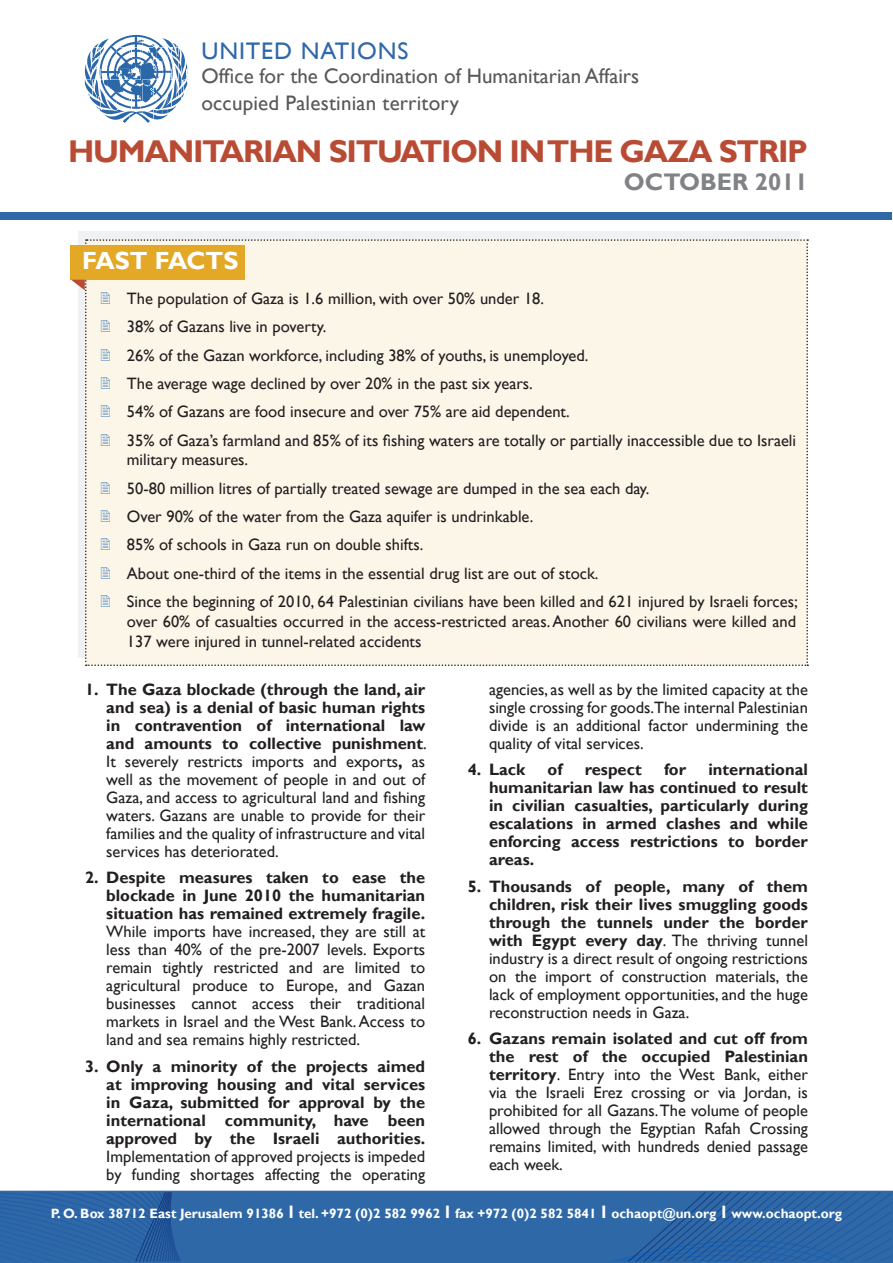
<style>
.page{position:relative;width:893px;height:1263px;background:#fff}
.page>*{position:absolute;margin:0;border:0;box-sizing:border-box;transform-origin:0 0}
.t1{font:700 31.5px "Gill Sans";letter-spacing:-.04em;color:#b94b34}
.t2{font:700 24.75px "Gill Sans";color:#fff}
.t3{font:24px "Gill Sans";letter-spacing:.04em;color:#2f68a7}
.t4{font:700 24px "Gill Sans";color:#808285}
.t5{font:21px "Gill Sans";color:#57585a}
.t6{font:16.5px/18px "Gill Sans";color:#231f20;text-align:justify}
.t7{font:700 16.5px/18px "Gill Sans";color:#231f20;text-align:justify}
.t8{font:700 13.5px "Gill Sans";color:#fff}
.s1{font-weight:700}
.s2{font-weight:400}
.s3{font-size:18px}
</style>
<div class="page">
<svg style="left:0;top:1191px;width:893px;height:72px;background:#2d65a6"></svg>
<svg style="left:85px;top:35px;width:103px;height:88px"></svg>
<div style="left:0;top:212px;width:891px;height:8px;background:#2f68a7"></div>
<div style="left:71px;top:239px;width:737px;height:427px;background:#fcf6e9"></div>
<p class="t3" style="left:201px;top:37px;width:209px">UNITED NATIONS</p>
<p class="t5" style="left:201px;top:64px;width:439px">Office for the Coordination of Humanitarian Affairs</p>
<p class="t5" style="left:201px;top:91px;width:259px">occupied Palestinian territory</p>
<p class="t1" style="left:68px;top:132px;width:741px">HUMANITARIAN SITUATION IN THE GAZA STRIP</p>
<p class="t4" style="left:624px;top:167px;width:186px">OCTOBER 2011</p>
<p class="t2" style="left:82px;top:246px;width:158px">FAST FACTS</p>
<p class="t6" style="left:127px;top:290px;width:419px">The population of Gaza is 1.6 million, with over 50% under 18.</p>
<p class="t6" style="left:127px;top:318px;width:201px">38% of Gazans live in poverty.</p>
<p class="t6" style="left:127px;top:346px;width:463px">26% of the Gazan workforce, including 38% of youths, is unemployed.</p>
<p class="t6" style="left:127px;top:375px;width:407px">The average wage declined by over 20% in the past six years.</p>
<p class="t6" style="left:127px;top:403px;width:444px">54% of Gazans are food insecure and over 75% are aid dependent.</p>
<p class="t6" style="left:127px;top:430px;width:671px;line-height:19.8px">35% of Gaza’s farmland and 85% of its fishing waters are totally or partially inaccessible due to Israeli military measures.</p>
<p class="t6" style="left:127px;top:479px;width:524px">50-80 million litres of partially treated sewage are dumped in the sea each day.</p>
<p class="t6" style="left:127px;top:508px;width:408px">Over 90% of the water from the Gaza aquifer is undrinkable.</p>
<p class="t6" style="left:127px;top:536px;width:298px">85% of schools in Gaza run on double shifts.</p>
<p class="t6" style="left:127px;top:564px;width:473px">About one-third of the items in the essential drug list are out of stock.</p>
<p class="t6" style="left:127px;top:592px;width:672px;line-height:19.8px">Since the beginning of 2010, 64 Palestinian civilians have been killed and 621 injured by Israeli forces; over 60% of casualties occurred in the access-restricted areas. Another 60 civilians were killed and 137 were injured in tunnel-related accidents</p>
<p class="t6" style="left:106px;top:680px;width:322px;text-indent:-21px"><span class="s1">1. The Gaza blockade (through the land, air and sea) is a denial of basic human rights in contravention of international law and amounts to collective punishment</span>.<br>It severely restricts imports and exports<span class="s1">,</span> as well as the movement of people in and out of Gaza, and access to agricultural land and fishing waters. Gazans are unable to provide for their families and the quality of infrastructure and vital services has deteriorated.</p>
<p class="t6" style="left:106px;top:869px;width:320px;text-indent:-21px"><span class="s1">2. Despite measures taken to ease the blockade in June 2010 the humanitarian situation has remained extremely fragile.<br></span>While imports have increased, they are still at less than 40% of the pre-2007 levels. Exports remain tightly restricted and are limited to agricultural produce to Europe, and Gazan businesses cannot access their traditional markets in Israel and the West Bank. Access to land and sea remains highly restricted.</p>
<p class="t7" style="left:106px;top:1058px;width:320px;text-indent:-21px">3. Only a minority of the projects aimed at improving housing and vital services in Gaza, submitted for approval by the international community, have been approved by the Israeli authorities.<br><span class="s2">Implementation of approved projects is impeded by funding shortages affecting the operating</span></p>
<p class="t6" style="left:489px;top:680px;width:320px">agencies, as well as by the limited capacity at the single crossing for goods.The internal Palestinian divide is an additional factor undermining the quality of vital services.</p>
<p class="t7" style="left:468px;top:761px;width:59px">4. Lack</p>
<p class="t7" style="left:548px;top:761px;width:16px">of</p>
<p class="t7" style="left:585px;top:761px;width:58px">respect</p>
<p class="t7" style="left:664px;top:761px;width:24px">for</p>
<p class="t7" style="left:489px;top:761px;width:320px;text-indent:219px">international humanitarian law has continued to result in civilian casualties, particularly during escalations in armed clashes and while enforcing access restrictions to border areas.</p>
<p class="t6" style="left:489px;top:877px;width:320px;text-indent:-21px"><span class="s1">5. Thousands of people, many of them children, risk their lives smuggling goods through the tunnels under the border with Egypt every day</span>. The thriving tunnel industry is a direct result of ongoing restrictions on the import of construction materials, the lack of employment opportunities, and the huge reconstruction needs in Gaza.</p>
<p class="t6" style="left:489px;top:1030px;width:320px;text-indent:-21px"><span class="s1">6. Gazans remain isolated and cut off from the rest of the occupied Palestinian territory</span>. Entry into the West Bank, either via the Israeli Erez crossing or via Jordan, is prohibited for all Gazans. The volume of people allowed through the Egyptian Rafah Crossing remains limited, with hundreds denied passage each week.</p>
<p class="t8" style="left:51px;top:1206px;width:793px">P. O. Box 38712 East Jerusalem 91386 <span class="s3">l</span> tel. +972 (0)2 582 9962 <span class="s3">l</span> fax +972 (0)2 582 5841 <span class="s3">l</span> ochaopt@un.org <span class="s3">l</span> www.ochaopt.org</p>
</div>
